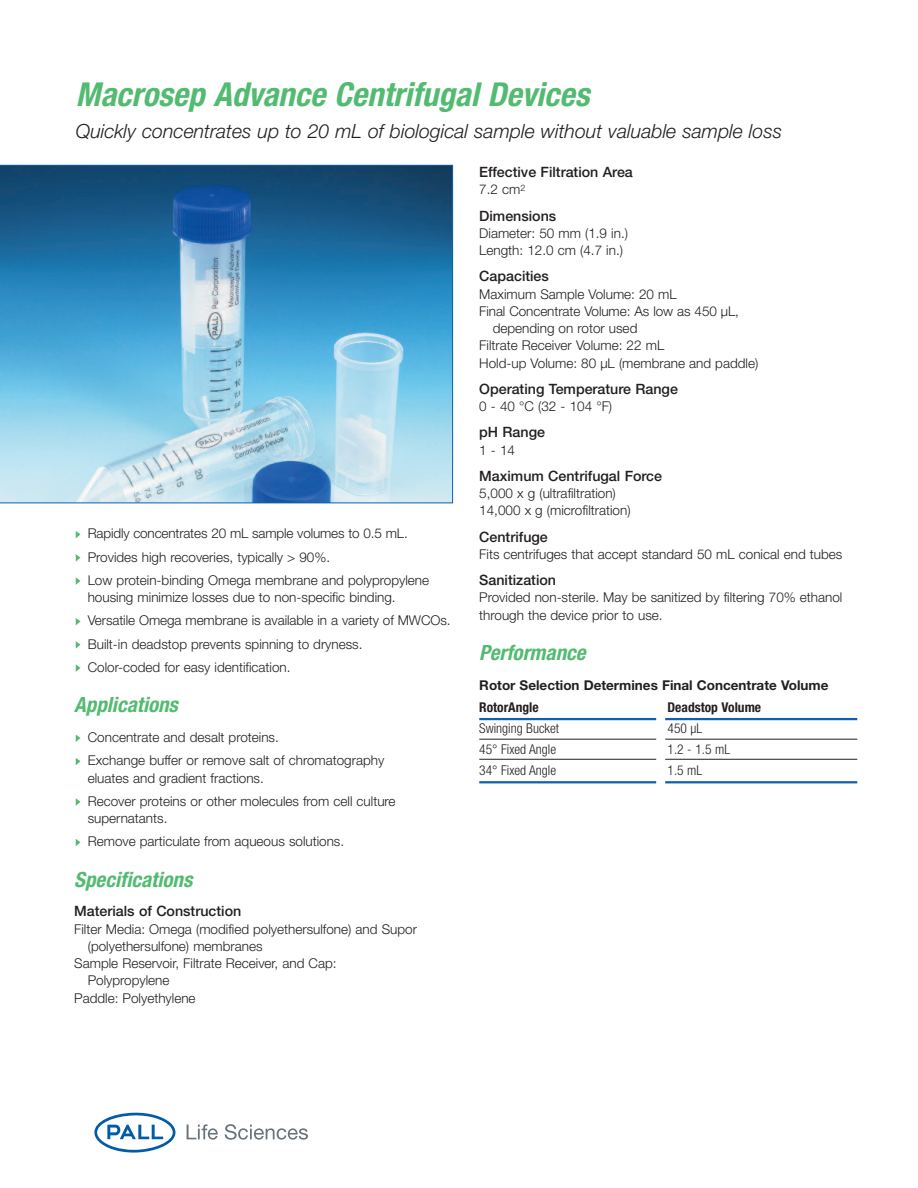
<style>
.page{position:relative;width:918px;height:1188px;background:#fff}
.page>*{position:absolute;margin:0;border:0;box-sizing:border-box;transform-origin:0 0}
.t1{font:italic 700 condensed 33px "Helvetica Neue";color:#53bb71}
.t2{font:italic 700 condensed 21px "Helvetica Neue";color:#53bb71}
.t3{font:italic 300 19.5px "Helvetica Neue";color:#231f20}
.t4{font:500 14.25px "Helvetica Neue";color:#231f20}
.t5{font:300 13.5px/23.2px "Helvetica Neue";color:#231f20}
.t6{font:300 condensed 13.5px "Helvetica Neue";color:#231f20}
.t7{font:700 13.5px "Helvetica Neue";color:#231f20}
.t8{font:700 condensed 13.5px "Helvetica Neue";color:#231f20}
</style>
<div class="page">
<svg style="left:94px;top:1113px;width:81px;height:40px"></svg>
<svg style="left:187px;top:1124px;width:31px;height:16px"></svg>
<svg style="left:225px;top:1124px;width:83px;height:16px"></svg>
<hr style="left:479px;top:718px;width:378px;height:2px;background:#0d60ae">
<hr style="left:479px;top:739px;width:378px;height:1px;background:#231f20">
<hr style="left:479px;top:759px;width:378px;height:1px;background:#231f20">
<hr style="left:479px;top:781px;width:378px;height:2px;background:#0d60ae">
<svg style="left:76px;top:839px;width:4px;height:7px"></svg>
<svg style="left:76px;top:798px;width:4px;height:8px"></svg>
<svg style="left:76px;top:758px;width:4px;height:7px"></svg>
<svg style="left:76px;top:735px;width:4px;height:7px"></svg>
<svg style="left:76px;top:664px;width:4px;height:8px"></svg>
<svg style="left:76px;top:618px;width:4px;height:7px"></svg>
<svg style="left:76px;top:577px;width:4px;height:8px"></svg>
<svg style="left:76px;top:554px;width:4px;height:8px"></svg>
<svg style="left:76px;top:531px;width:4px;height:7px"></svg>
<svg style="left:76px;top:641px;width:4px;height:8px"></svg>
<svg style="left:0;top:165px;width:453px;height:338px;background:#5f9fc5"></svg>
<div style="left:656px;top:708px;width:9px;height:84px;background:#fff"></div>
<h1 class="t1" style="left:76px;top:82px;width:515px">Macrosep Advance Centrifugal Devices</h1>
<h3 class="t3" style="left:76px;top:124px;width:708px">Quickly concentrates up to 20 mL of biological sample without valuable sample loss</h3>
<p class="t5" style="left:88px;top:523px;width:343px">Rapidly concentrates 20 mL sample volumes to 0.5 mL.<br>Provides high recoveries, typically &gt; 90%.<br>Low protein-binding Omega membrane and polypropylene</p>
<p class="t5" style="left:88px;top:587px;width:364px">housing minimize losses due to non-specific binding.<br>Versatile Omega membrane is available in a variety of MWCOs.<br>Built-in deadstop prevents spinning to dryness.<br>Color-coded for easy identification.</p>
<h2 class="t2" style="left:74px;top:697px;width:105px">Applications</h2>
<p class="t5" style="left:88px;top:727px;width:298px">Concentrate and desalt proteins.<br>Exchange buffer or remove salt of chromatography</p>
<p class="t5" style="left:88px;top:767px;width:309px">eluates and gradient fractions.<br>Recover proteins or other molecules from cell culture</p>
<p class="t5" style="left:88px;top:808px;width:258px">supernatants.<br>Remove particulate from aqueous solutions.</p>
<h2 class="t2" style="left:74px;top:872px;width:120px">Specifications</h2>
<p class="t4" style="left:74px;top:906px;width:169px">Materials of Construction</p>
<p class="t5" style="left:74px;top:919px;width:344px">Filter Media: Omega (modified polyethersulfone) and Supor</p>
<p class="t5" style="left:88px;top:936px;width:176px">(polyethersulfone) membranes</p>
<p class="t5" style="left:74px;top:953px;width:264px">Sample Reservoir, Filtrate Receiver, and Cap:</p>
<p class="t5" style="left:88px;top:970px;width:83px">Polypropylene</p>
<p class="t5" style="left:74px;top:988px;width:123px">Paddle: Polyethylene</p>
<p class="t4" style="left:479px;top:167px;width:155px">Effective Filtration Area</p>
<p class="t5" style="left:479px;top:179px;width:48px">7.2 cm<sup>2</sup></p>
<p class="t4" style="left:479px;top:211px;width:79px">Dimensions</p>
<p class="t5" style="left:479px;top:226px;width:150px;line-height:17.2px">Diameter: 50 mm (1.9 in.)<br>Length: 12.0 cm (4.7 in.)</p>
<p class="t4" style="left:479px;top:271px;width:71px">Capacities</p>
<p class="t5" style="left:479px;top:284px;width:199px">Maximum Sample Volume: 20 mL</p>
<p class="t5" style="left:479px;top:301px;width:261px">Final Concentrate Volume: As low as 450 µL,</p>
<p class="t5" style="left:493px;top:318px;width:146px">depending on rotor used</p>
<p class="t5" style="left:479px;top:335px;width:187px">Filtrate Receiver Volume: 22 mL</p>
<p class="t5" style="left:479px;top:353px;width:281px">Hold-up Volume: 80 µL (membrane and paddle)</p>
<p class="t4" style="left:479px;top:384px;width:200px">Operating Temperature Range</p>
<p class="t5" style="left:479px;top:396px;width:134px">0 - 40 °C (32 - 104 °F)</p>
<p class="t4" style="left:479px;top:427px;width:67px">pH Range</p>
<p class="t5" style="left:479px;top:440px;width:37px">1-14</p>
<p class="t4" style="left:479px;top:471px;width:184px">Maximum Centrifugal Force</p>
<p class="t5" style="left:479px;top:486px;width:153px;line-height:17.2px">5,000 x g (ultrafiltration)<br>14,000 x g (microfiltration)</p>
<p class="t4" style="left:479px;top:532px;width:70px">Centrifuge</p>
<p class="t5" style="left:479px;top:544px;width:365px">Fits centrifuges that accept standard 50 mL conical end tubes</p>
<p class="t4" style="left:479px;top:575px;width:78px">Sanitization</p>
<p class="t5" style="left:479px;top:590px;width:365px;line-height:17.2px">Provided non-sterile. May be sanitized by filtering 70% ethanol through the device prior to use.</p>
<h2 class="t2" style="left:479px;top:645px;width:108px">Performance</h2>
<p class="t7" style="left:479px;top:680px;width:351px">Rotor Selection Determines Final Concentrate Volume</p>
<p class="t8" style="left:479px;top:703px;width:61px">RotorAngle</p>
<p class="t8" style="left:668px;top:703px;width:95px">Deadstop Volume</p>
<p class="t6" style="left:479px;top:724px;width:81px">Swinging Bucket</p>
<p class="t6" style="left:668px;top:724px;width:36px">450 µL</p>
<p class="t6" style="left:479px;top:744px;width:78px">45° Fixed Angle</p>
<p class="t6" style="left:668px;top:744px;width:64px">1.2 - 1.5 mL</p>
<p class="t6" style="left:479px;top:765px;width:78px">34° Fixed Angle</p>
<p class="t6" style="left:668px;top:765px;width:36px">1.5 mL</p>
</div>
